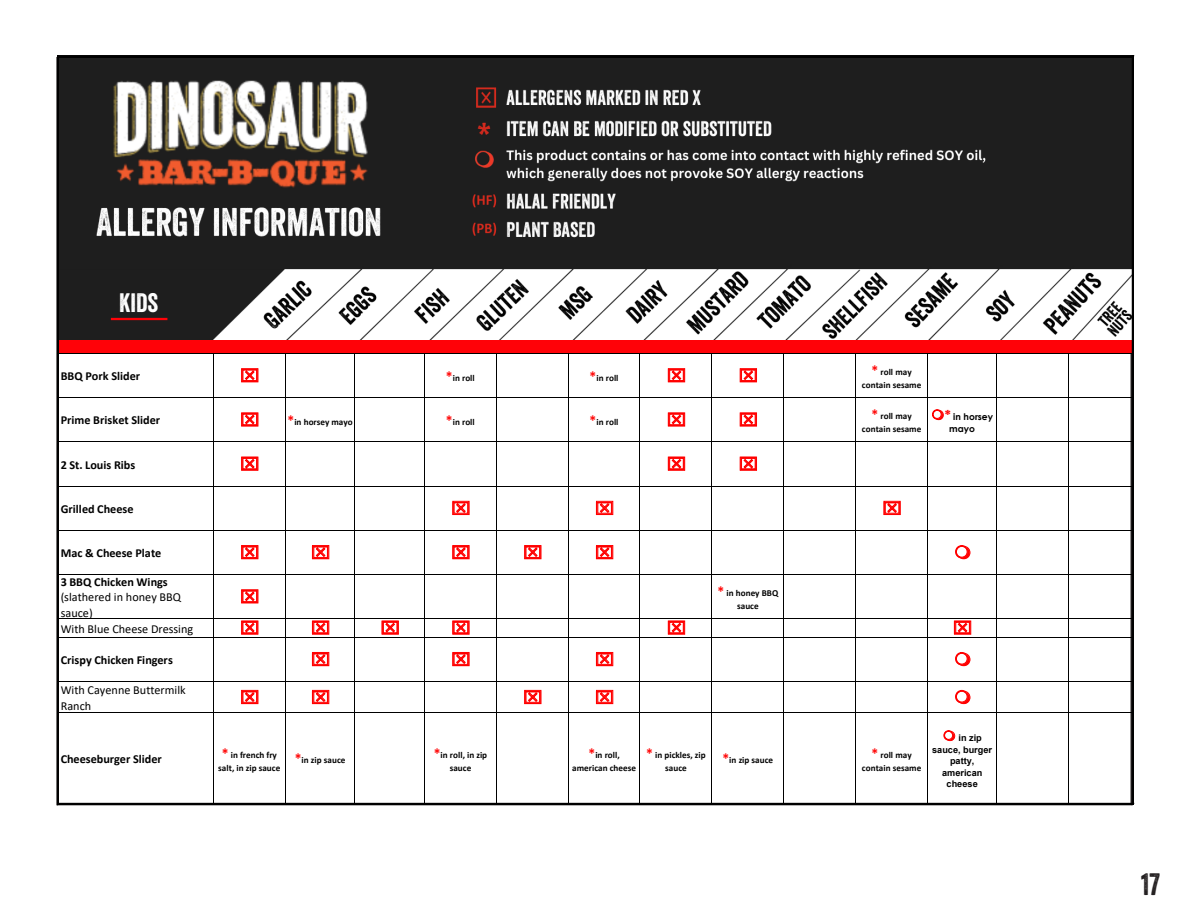
<style>
.page{position:relative;width:1188px;height:918px;background:#fff}
.page>*{position:absolute;margin:0;border:0;box-sizing:border-box;transform-origin:0 0}
.t1{font:30px "Veneer";color:#231f20}
.t2{font:25.95px "Veneer";color:#fff}
.t3{font:700 12.15px "Calibri";color:#000}
.t4{font:12.15px/15.6px "Calibri";color:#000}
.t5{font:700 9.15px/12.9px "Calibri";letter-spacing:.005em;color:#000;text-align:center}
.t6{font:700 9.15px/11.4px "Arial";letter-spacing:.005em;color:#000}
.t7{font:700 9.15px/12.6px "Century Gothic";letter-spacing:.005em;color:#000}
.s1{font-size:13.65px;color:#f00}
</style>
<div class="page">
<div style="left:59px;top:340px;width:1073px;height:14px;background:#ff0208"></div>
<hr style="left:213px;top:354px;width:1px;height:450px;background:#000">
<hr style="left:285px;top:354px;width:1px;height:450px;background:#000">
<hr style="left:355px;top:354px;width:1px;height:450px;background:#000">
<hr style="left:424px;top:354px;width:1px;height:450px;background:#000">
<hr style="left:496px;top:354px;width:1px;height:450px;background:#000">
<hr style="left:568px;top:354px;width:1px;height:450px;background:#000">
<hr style="left:640px;top:354px;width:1px;height:450px;background:#000">
<hr style="left:711px;top:354px;width:1px;height:450px;background:#000">
<hr style="left:783px;top:354px;width:1px;height:450px;background:#000">
<hr style="left:855px;top:354px;width:1px;height:450px;background:#000">
<hr style="left:927px;top:354px;width:1px;height:450px;background:#000">
<hr style="left:996px;top:354px;width:1px;height:450px;background:#000">
<hr style="left:1068px;top:354px;width:1px;height:450px;background:#000">
<hr style="left:59px;top:353px;width:1074px;height:1px;background:#000">
<hr style="left:59px;top:397px;width:1074px;height:1px;background:#000">
<hr style="left:59px;top:442px;width:1074px;height:1px;background:#000">
<hr style="left:59px;top:486px;width:1074px;height:1px;background:#000">
<hr style="left:59px;top:530px;width:1074px;height:1px;background:#000">
<hr style="left:59px;top:574px;width:1074px;height:1px;background:#000">
<hr style="left:59px;top:618px;width:1074px;height:1px;background:#000">
<hr style="left:59px;top:637px;width:1074px;height:1px;background:#000">
<hr style="left:59px;top:682px;width:1074px;height:1px;background:#000">
<hr style="left:59px;top:712px;width:1074px;height:1px;background:#000">
<img style="left:59px;top:57px;width:1073px;height:283px">
<hr style="left:111px;top:318px;width:56px;height:2px;background:#ff0208">
<hr style="left:58px;top:56px;width:1076px;height:1px;background:#000">
<hr style="left:57px;top:56px;width:1px;height:749px;background:#000">
<hr style="left:58px;top:56px;width:1px;height:749px;background:#000">
<hr style="left:58px;top:803px;width:1076px;height:2px;background:#000">
<hr style="left:1132px;top:56px;width:2px;height:749px;background:#000">
<svg style="left:241px;top:368px;width:17px;height:14px"></svg>
<svg style="left:668px;top:368px;width:17px;height:14px"></svg>
<svg style="left:740px;top:368px;width:17px;height:14px"></svg>
<svg style="left:241px;top:412px;width:17px;height:15px"></svg>
<svg style="left:668px;top:412px;width:17px;height:15px"></svg>
<svg style="left:740px;top:412px;width:17px;height:15px"></svg>
<svg style="left:932px;top:409px;width:12px;height:11px"></svg>
<svg style="left:241px;top:457px;width:17px;height:14px"></svg>
<svg style="left:668px;top:457px;width:17px;height:14px"></svg>
<svg style="left:740px;top:457px;width:17px;height:14px"></svg>
<svg style="left:452px;top:501px;width:18px;height:14px"></svg>
<svg style="left:596px;top:501px;width:17px;height:14px"></svg>
<svg style="left:883px;top:501px;width:18px;height:14px"></svg>
<svg style="left:241px;top:545px;width:17px;height:14px"></svg>
<svg style="left:312px;top:545px;width:17px;height:14px"></svg>
<svg style="left:452px;top:545px;width:18px;height:14px"></svg>
<svg style="left:524px;top:545px;width:17px;height:14px"></svg>
<svg style="left:596px;top:545px;width:17px;height:14px"></svg>
<svg style="left:955px;top:545px;width:15px;height:14px"></svg>
<svg style="left:241px;top:589px;width:17px;height:15px"></svg>
<svg style="left:241px;top:621px;width:17px;height:14px"></svg>
<svg style="left:312px;top:621px;width:17px;height:14px"></svg>
<svg style="left:382px;top:621px;width:17px;height:14px"></svg>
<svg style="left:452px;top:621px;width:18px;height:14px"></svg>
<svg style="left:668px;top:621px;width:17px;height:14px"></svg>
<svg style="left:954px;top:621px;width:17px;height:14px"></svg>
<svg style="left:312px;top:652px;width:17px;height:14px"></svg>
<svg style="left:452px;top:652px;width:18px;height:14px"></svg>
<svg style="left:596px;top:652px;width:17px;height:14px"></svg>
<svg style="left:955px;top:652px;width:15px;height:14px"></svg>
<svg style="left:241px;top:690px;width:17px;height:14px"></svg>
<svg style="left:312px;top:690px;width:17px;height:14px"></svg>
<svg style="left:524px;top:690px;width:17px;height:14px"></svg>
<svg style="left:596px;top:690px;width:17px;height:14px"></svg>
<svg style="left:955px;top:690px;width:15px;height:14px"></svg>
<svg style="left:944px;top:730px;width:11px;height:11px"></svg>
<h2 class="t2" style="left:119px;top:287px;width:41px">kids</h2>
<h3 class="t3" style="left:61px;top:368px;width:81px">BBQ Pork Slider</h3>
<p class="t5" style="left:446px;top:371px;width:30px"><span class="s1">*</span>in roll</p>
<p class="t5" style="left:590px;top:371px;width:30px"><span class="s1">*</span>in roll</p>
<p class="t5" style="left:862px;top:365px;width:61px"><span class="s1">*</span> roll may contain sesame</p>
<h3 class="t3" style="left:61px;top:412px;width:101px">Prime Brisket Slider</h3>
<p class="t5" style="left:288px;top:415px;width:67px"><span class="s1">*</span>in horsey mayo</p>
<p class="t5" style="left:446px;top:415px;width:30px"><span class="s1">*</span>in roll</p>
<p class="t5" style="left:590px;top:415px;width:30px"><span class="s1">*</span>in roll</p>
<p class="t5" style="left:862px;top:409px;width:61px"><span class="s1">*</span> roll may contain sesame</p>
<p class="t7" style="left:949px;top:410px;width:45px;text-indent:-5px"><span class="s1">*</span> in horsey mayo</p>
<h3 class="t3" style="left:61px;top:456px;width:76px">2 St. Louis Ribs</h3>
<h3 class="t3" style="left:61px;top:500px;width:74px">Grilled Cheese</h3>
<h3 class="t3" style="left:61px;top:544px;width:102px">Mac &amp; Cheese Plate</h3>
<h3 class="t3" style="left:61px;top:573px;width:109px">3 BBQ Chicken Wings</h3>
<h3 class="t4" style="left:61px;top:589px;width:122px">(slathered in honey BBQ sauce)</h3>
<p class="t5" style="left:718px;top:586px;width:62px"><span class="s1">*</span> in honey BBQ sauce</p>
<h3 class="t4" style="left:61px;top:620px;width:134px">With Blue Cheese Dressing</h3>
<h3 class="t3" style="left:61px;top:651px;width:114px">Crispy Chicken Fingers</h3>
<h3 class="t4" style="left:61px;top:682px;width:127px">With Cayenne Buttermilk<br>Ranch</h3>
<h3 class="t3" style="left:61px;top:750px;width:103px">Cheeseburger Slider</h3>
<p class="t5" style="left:218px;top:748px;width:63px"><span class="s1">*</span> in french fry salt, in zip sauce</p>
<p class="t5" style="left:295px;top:754px;width:52px"><span class="s1">*</span>in zip sauce</p>
<p class="t5" style="left:434px;top:748px;width:55px"><span class="s1">*</span>in roll, in zip sauce</p>
<p class="t5" style="left:572px;top:748px;width:65px"><span class="s1">*</span>in roll, american cheese</p>
<p class="t5" style="left:646px;top:748px;width:61px"><span class="s1">*</span> in pickles, zip sauce</p>
<p class="t5" style="left:722px;top:754px;width:52px"><span class="s1">*</span>in zip sauce</p>
<p class="t5" style="left:862px;top:748px;width:61px"><span class="s1">*</span> roll may contain sesame</p>
<p class="t6" style="left:932px;top:731px;width:61px;line-height:12.5px;text-indent:26px">in zip sauce, burger</p>
<p class="t6" style="left:942px;top:756px;width:42px;text-align:center">patty, american cheese</p>
<h1 class="t1" style="left:1141px;top:866px;width:20px">17</h1>
</div>
